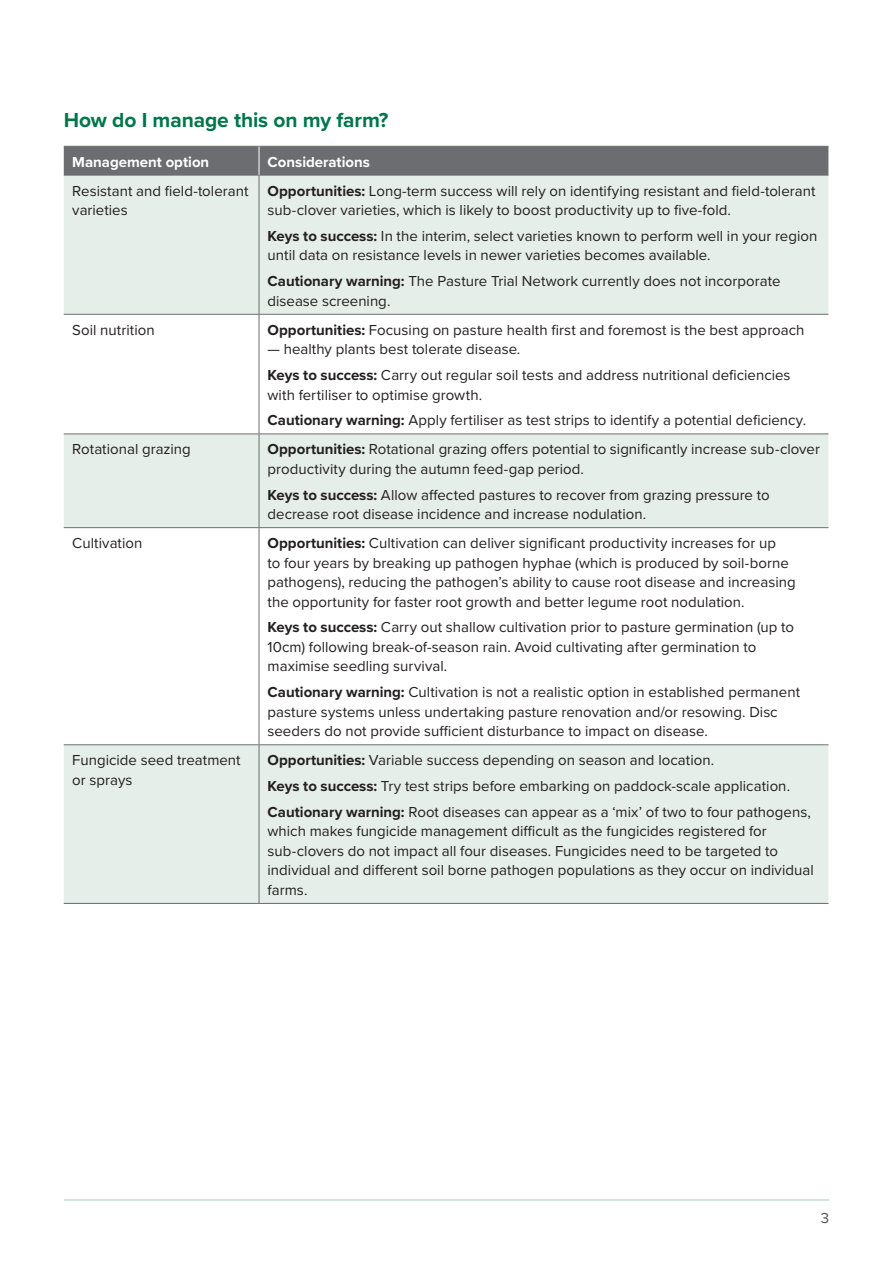
<style>
.page{position:relative;width:893px;height:1263px;background:#fff}
.page>*{position:absolute;margin:0;border:0;box-sizing:border-box;transform-origin:0 0}
.Heading_14pt{font:700 21px "Proxima Nova";letter-spacing:-.005em;color:#00764a}
.Body{font:15px/19.5px "Proxima Nova";color:#231f20}
.Body-2{font:700 15px "Proxima Nova";color:#fff}
.t1{font:15px "Proxima Nova";color:#4d4f54}
.s1{font-weight:700}
</style>
<div class="page">
<hr style="left:64px;top:1199px;width:765px;height:2px;background:#00764a">
<div style="left:64px;top:176px;width:764px;height:727px;background:#e6eee9"></div>
<svg style="left:64px;top:315px;width:764px;height:429px"></svg>
<hr style="left:64px;top:175px;width:195px;height:1px;background:#6c6d70">
<hr style="left:259px;top:175px;width:569px;height:1px;background:#6c6d70">
<hr style="left:259px;top:176px;width:1px;height:138px;background:#6c6d70">
<hr style="left:64px;top:314px;width:195px;height:1px;background:#6c6d70">
<hr style="left:259px;top:314px;width:569px;height:1px;background:#6c6d70">
<hr style="left:259px;top:315px;width:1px;height:118px;background:#6c6d70">
<hr style="left:64px;top:433px;width:195px;height:1px;background:#6c6d70">
<hr style="left:259px;top:433px;width:569px;height:1px;background:#6c6d70">
<hr style="left:259px;top:434px;width:1px;height:93px;background:#6c6d70">
<hr style="left:64px;top:527px;width:195px;height:1px;background:#6c6d70">
<hr style="left:259px;top:527px;width:569px;height:1px;background:#6c6d70">
<hr style="left:259px;top:528px;width:1px;height:216px;background:#6c6d70">
<hr style="left:64px;top:744px;width:195px;height:1px;background:#6c6d70">
<hr style="left:259px;top:744px;width:569px;height:1px;background:#6c6d70">
<hr style="left:259px;top:745px;width:1px;height:158px;background:#6c6d70">
<hr style="left:64px;top:903px;width:195px;height:1px;background:#6c6d70">
<hr style="left:259px;top:903px;width:569px;height:1px;background:#6c6d70">
<div style="left:64px;top:146px;width:764px;height:29px;background:#6c6d70"></div>
<p class="Heading_14pt" style="left:64px;top:104px;width:326px">How do I manage this on my farm?</p>
<p class="Body-2" style="left:72px;top:150px;width:139px">Management option</p>
<p class="Body-2" style="left:267px;top:150px;width:104px">Considerations</p>
<p class="Body" style="left:72px;top:180px;width:178px">Resistant and field-tolerant varieties</p>
<p class="Body" style="left:267px;top:180px;width:549px"><span class="s1">Opportunities:</span> Long-term success will rely on identifying resistant and field‑tolerant sub-clover varieties, which is likely to boost productivity up to five-fold.</p>
<p class="Body" style="left:267px;top:225px;width:551px"><span class="s1">Keys to success:</span> In the interim, select varieties known to perform well in your region until data on resistance levels in newer varieties becomes available.</p>
<p class="Body" style="left:267px;top:271px;width:514px"><span class="s1">Cautionary warning:</span> The Pasture Trial Network currently does not incorporate disease screening.</p>
<p class="Body" style="left:72px;top:319px;width:84px">Soil nutrition</p>
<p class="Body" style="left:267px;top:319px;width:538px"><span class="s1">Opportunities:</span> Focusing on pasture health first and foremost is the best approach</p>
<p class="Body" style="left:267px;top:339px;width:254px">— healthy plants best tolerate disease.</p>
<p class="Body" style="left:267px;top:365px;width:525px"><span class="s1">Keys to success:</span> Carry out regular soil tests and address nutritional deficiencies with fertiliser to optimise growth.</p>
<p class="Body" style="left:267px;top:410px;width:540px"><span class="s1">Cautionary warning:</span> Apply fertiliser as test strips to identify a potential deficiency.</p>
<p class="Body" style="left:72px;top:439px;width:120px">Rotational grazing</p>
<p class="Body" style="left:267px;top:439px;width:554px"><span class="s1">Opportunities:</span> Rotational grazing offers potential to significantly increase sub‑clover productivity during the autumn feed-gap period.</p>
<p class="Body" style="left:267px;top:484px;width:504px"><span class="s1">Keys to success:</span> Allow affected pastures to recover from grazing pressure to decrease root disease incidence and increase nodulation.</p>
<p class="Body" style="left:72px;top:533px;width:72px">Cultivation</p>
<p class="Body" style="left:267px;top:533px;width:530px"><span class="s1">Opportunities:</span> Cultivation can deliver significant productivity increases for up<br>to four years by breaking up pathogen hyphae (which is produced by soil-borne pathogens), reducing the pathogen’s ability to cause root disease and increasing the opportunity for faster root growth and better legume root nodulation.</p>
<p class="Body" style="left:267px;top:617px;width:528px"><span class="s1">Keys to success:</span> Carry out shallow cultivation prior to pasture germination (up to<br>10cm) following break-of-season rain. Avoid cultivating after germination to maximise seedling survival.</p>
<p class="Body" style="left:267px;top:682px;width:534px"><span class="s1">Cautionary warning:</span> Cultivation is not a realistic option in established permanent pasture systems unless undertaking pasture renovation and/or resowing. Disc seeders do not provide sufficient disturbance to impact on disease.</p>
<p class="Body" style="left:72px;top:750px;width:170px">Fungicide seed treatment or sprays</p>
<p class="Body" style="left:267px;top:750px;width:448px"><span class="s1">Opportunities:</span> Variable success depending on season and location.</p>
<p class="Body" style="left:267px;top:776px;width:524px"><span class="s1">Keys to success:</span> Try test strips before embarking on paddock-scale application.</p>
<p class="Body" style="left:267px;top:801px;width:548px"><span class="s1">Cautionary warning:</span> Root diseases can appear as a ‘mix’ of two to four pathogens, which makes fungicide management difficult as the fungicides registered for sub‑clovers do not impact all four diseases. Fungicides need to be targeted to individual and different soil borne pathogen populations as they occur on individual farms.</p>
<p class="t1" style="left:821px;top:1207px;width:10px">3</p>
</div>
